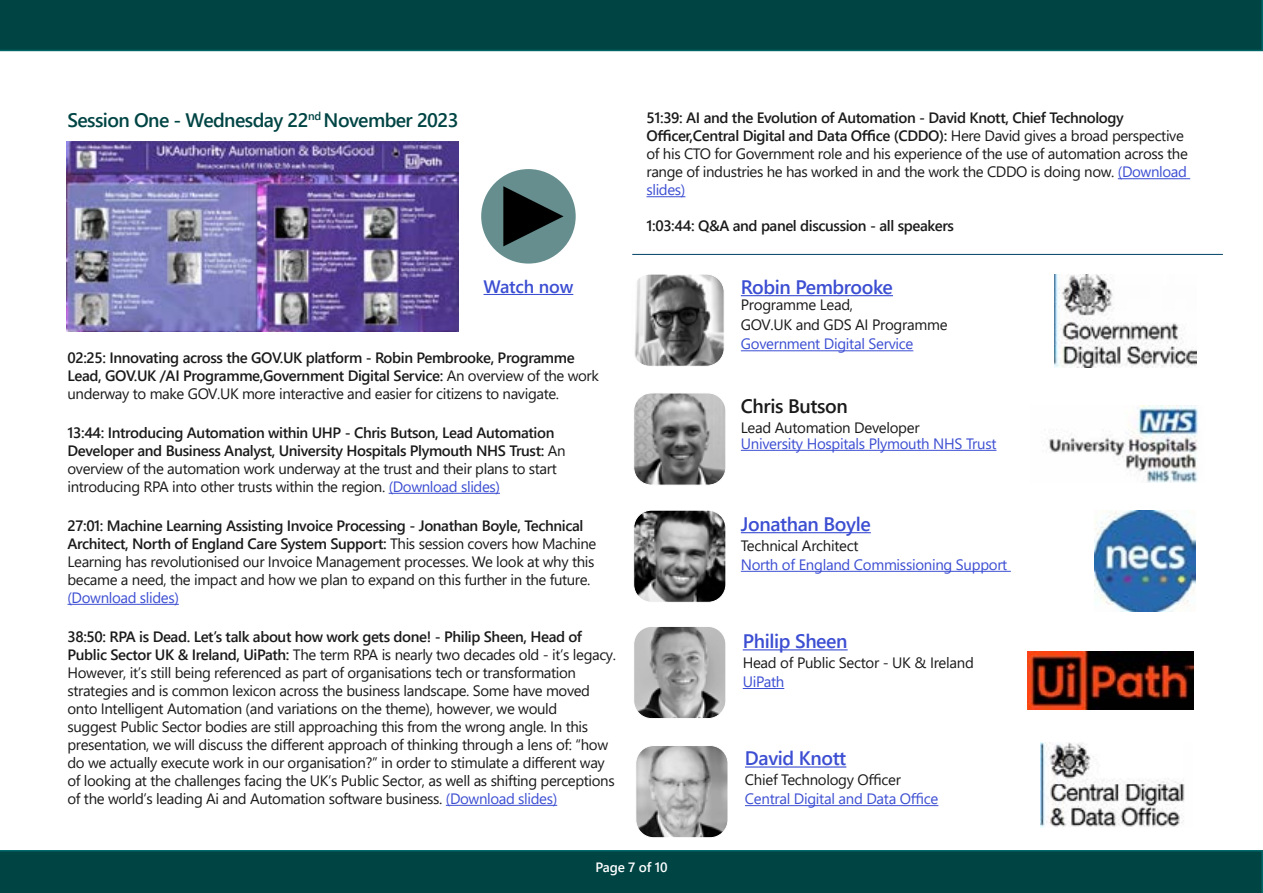
<style>
.page{position:relative;width:1263px;height:893px;background:#fff}
.page>*{position:absolute;margin:0;border:0;box-sizing:border-box;transform-origin:0 0}
.t1{font:600 19.5px "Segoe UI";letter-spacing:-.02em;color:#3c4ed2}
.t2{font:600 19.5px "Segoe UI";letter-spacing:-.03em;color:#044}
.t3{font:600 19.5px "Segoe UI";letter-spacing:-.02em;color:#1a1a1a}
.t4{font:600 18px "Segoe UI";letter-spacing:-.01em;color:#3c4ed2}
.t5{font:15px/18px "Segoe UI";letter-spacing:-.025em;color:#1a1a1a}
.t6{font:600 15px/18px "Segoe UI";letter-spacing:-.025em;color:#1a1a1a}
.t7{font:15px "Segoe UI";letter-spacing:-.02em;color:#3c4ed2}
.t8{font:600 13.5px "Segoe UI";letter-spacing:-.01em;color:#fff}
.s1{font-weight:400}
.s2{font-weight:400;color:#3c4ed2}
.s3{font-weight:600}
.s4{color:#3c4ed2}
</style>
<div class="page">
<div style="left:0;top:850px;width:1263px;height:43px;background:#044"></div>
<div style="left:0;top:0;width:1263px;height:51px;background:#044"></div>
<hr style="left:389px;top:493px;width:111px;height:1px;background:#3c4ed2">
<hr style="left:68px;top:604px;width:111px;height:1px;background:#3c4ed2">
<hr style="left:446px;top:805px;width:111px;height:1px;background:#3c4ed2">
<hr style="left:1118px;top:178px;width:72px;height:1px;background:#3c4ed2">
<hr style="left:646px;top:196px;width:39px;height:1px;background:#3c4ed2">
<img style="left:67px;top:142px;width:391px;height:190px">
<hr style="left:632px;top:254px;width:591px;height:1px;background:#004167">
<img style="left:634px;top:276px;width:89px;height:89px">
<div style="left:631px;top:274px;width:94px;height:93px;border:1px solid #fff;border-radius:18px"></div>
<img style="left:635px;top:394px;width:89px;height:90px">
<div style="left:633px;top:392px;width:93px;height:94px;border:1px solid #fff;border-radius:18px"></div>
<img style="left:635px;top:512px;width:91px;height:89px">
<div style="left:633px;top:510px;width:93px;height:93px;border:1px solid #fff;border-radius:18px"></div>
<img style="left:635px;top:628px;width:89px;height:89px">
<div style="left:633px;top:626px;width:93px;height:93px;border:1px solid #fff;border-radius:18px"></div>
<hr style="left:741px;top:295px;width:152px;height:1px;background:#3c4ed2">
<hr style="left:741px;top:350px;width:172px;height:1px;background:#3c4ed2">
<hr style="left:741px;top:450px;width:255px;height:1px;background:#3c4ed2">
<hr style="left:741px;top:532px;width:130px;height:1px;background:#3c4ed2">
<hr style="left:741px;top:571px;width:270px;height:1px;background:#3c4ed2">
<hr style="left:743px;top:649px;width:105px;height:1px;background:#3c4ed2">
<hr style="left:743px;top:688px;width:41px;height:1px;background:#3c4ed2">
<div style="left:481px;top:169px;width:95px;height:95px;background:#668e8e;border-radius:50%"></div>
<svg style="left:503px;top:186px;width:60px;height:60px"></svg>
<hr style="left:484px;top:294px;width:89px;height:1px;background:#3c4ed2">
<img style="left:637px;top:747px;width:89px;height:89px">
<div style="left:635px;top:745px;width:93px;height:93px;border:1px solid #fff;border-radius:18px"></div>
<hr style="left:745px;top:766px;width:101px;height:2px;background:#3c4ed2">
<hr style="left:745px;top:805px;width:193px;height:1px;background:#3c4ed2">
<img style="left:1054px;top:275px;width:142px;height:92px">
<img style="left:1048px;top:405px;width:150px;height:78px">
<img style="left:1095px;top:511px;width:100px;height:101px">
<img style="left:1027px;top:651px;width:166px;height:59px">
<img style="left:1041px;top:743px;width:144px;height:84px">
<h1 class="t2" style="left:68px;top:101px;width:393px">Session One - Wednesday 22<sup>nd</sup> November 2023</h1>
<p class="t4" style="left:484px;top:270px;width:91px">Watch now</p>
<p class="t6" style="left:68px;top:347px;width:533px">02:25: Innovating across the GOV.UK platform - Robin Pembrooke, Programme<br>Lead, GOV.UK /AI Programme,Government Digital Service: <span class="s1">An overview of the work underway to make GOV.UK more interactive and easier for citizens to navigate.</span></p>
<p class="t6" style="left:68px;top:422px;width:499px">13:44: Introducing Automation within UHP - Chris Butson, Lead Automation Developer and Business Analyst, University Hospitals Plymouth NHS Trust: <span class="s1">An overview of the automation work underway at the trust and their plans to start introducing RPA into other trusts within the region.</span> <span class="s2">(Download slides)</span></p>
<p class="t5" style="left:68px;top:515px;width:530px"><span class="s3">27:01: Machine Learning Assisting Invoice Processing - Jonathan Boyle, Technical Architect, North of England Care System Support:</span> This session covers how Machine Learning has revolutionised our Invoice Management processes. We look at why this became a need, the impact and how we plan to expand on this further in the future.</p>
<p class="t7" style="left:68px;top:583px;width:113px">(Download slides)</p>
<p class="t5" style="left:68px;top:626px;width:550px"><span class="s3">38:50: RPA is Dead. Let’s talk about how work gets done! - Philip Sheen, Head of Public Sector UK &amp; Ireland, UiPath:</span> The term RPA is nearly two decades old - it’s legacy.<br>However, it’s still being referenced as part of organisations tech or transformation strategies and is common lexicon across the business landscape. Some have moved onto Intelligent Automation (and variations on the theme), however, we would<br>suggest Public Sector bodies are still approaching this from the wrong angle. In this presentation, we will discuss the different approach of thinking through a lens of: “how do we actually execute work in our organisation?” in order to stimulate a different way of looking at the challenges facing the UK’s Public Sector, as well as shifting perceptions of the world’s leading Ai and Automation software business. <span class="s4">(Download slides)</span></p>
<p class="t5" style="left:646px;top:108px;width:543px"><span class="s3">51:39: AI and the Evolution of Automation - David Knott, Chief Technology Officer,Central Digital and Data Office (CDDO):</span> Here David gives a broad perspective of his CTO for Government role and his experience of the use of automation across the range of industries he has worked in and the work the CDDO is doing now. <span class="s4">(Download slides)</span></p>
<p class="t6" style="left:646px;top:216px;width:309px">1:03:44: Q&amp;A and panel discussion - all speakers</p>
<h1 class="t1" style="left:741px;top:269px;width:154px">Robin Pembrooke</h1>
<p class="t5" style="left:741px;top:294px;width:208px;line-height:19.5px">Programme Lead,<br>GOV.UK and GDS AI Programme</p>
<p class="t7" style="left:741px;top:330px;width:174px">Government Digital Service</p>
<h1 class="t3" style="left:741px;top:388px;width:108px">Chris Butson</h1>
<p class="t5" style="left:741px;top:417px;width:180px">Lead Automation Developer</p>
<p class="t7" style="left:741px;top:430px;width:257px">University Hospitals Plymouth NHS Trust</p>
<h1 class="t1" style="left:741px;top:506px;width:131px">Jonathan Boyle</h1>
<p class="t5" style="left:741px;top:535px;width:119px">Technical Architect</p>
<p class="t7" style="left:741px;top:550px;width:268px">North of England Commissioning Support</p>
<h1 class="t1" style="left:743px;top:623px;width:106px">Philip Sheen</h1>
<p class="t5" style="left:743px;top:652px;width:233px">Head of Public Sector - UK &amp; Ireland</p>
<p class="t7" style="left:743px;top:668px;width:43px">UiPath</p>
<h1 class="t1" style="left:745px;top:740px;width:103px">David Knott</h1>
<p class="t5" style="left:745px;top:769px;width:157px">Chief Technology Officer</p>
<p class="t7" style="left:745px;top:785px;width:195px">Central Digital and Data Office</p>
<p class="t8" style="left:595px;top:855px;width:74px">Page 7 of 10</p>
</div>
